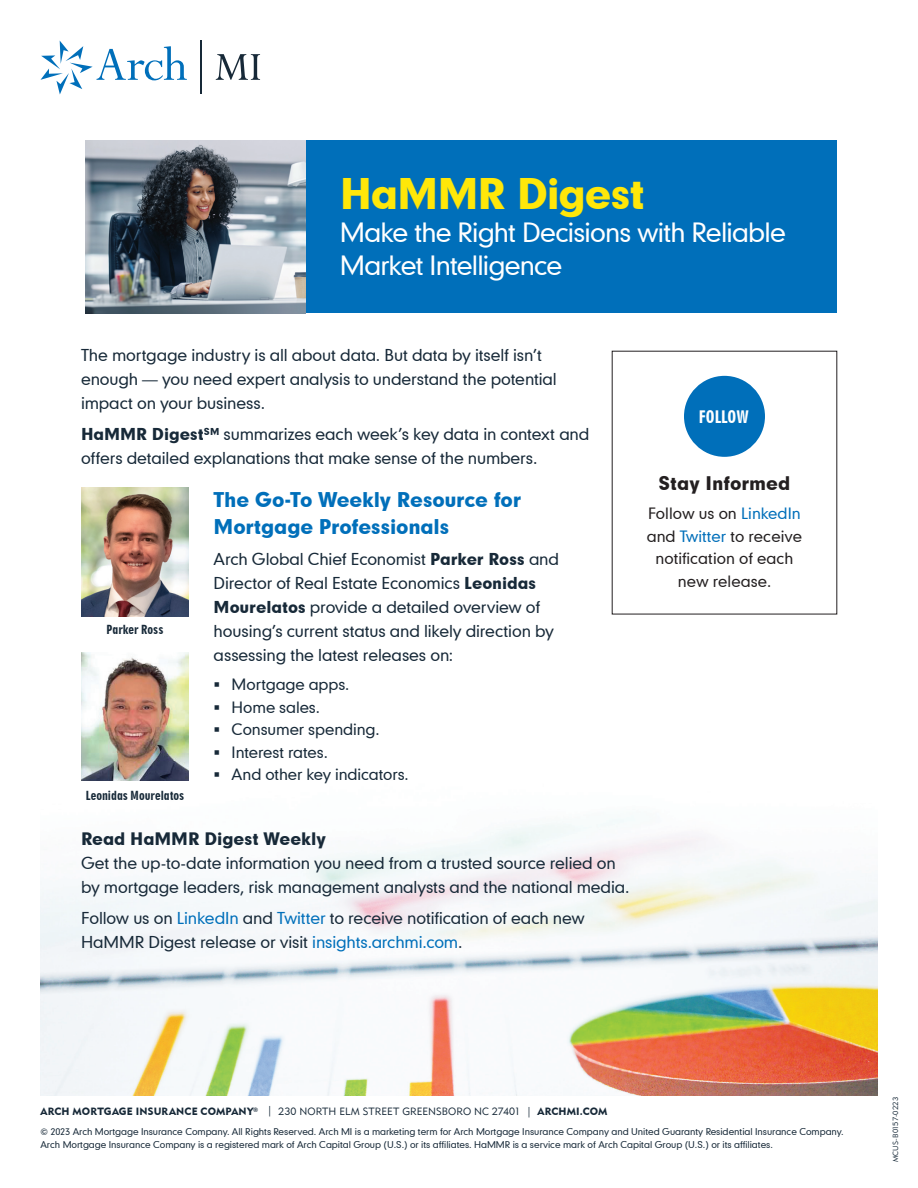
<style>
.page{position:relative;width:918px;height:1188px;background:#fff}
.page>*{position:absolute;margin:0;border:0;box-sizing:border-box;transform-origin:0 0}
.t1{font:40.5px "Geometric 706 BT Black B";letter-spacing:-.03em;color:#ffe709}
.t2{font:25.5px/33px "Geometric 706 BT Medium B";letter-spacing:-.035em;color:#fff}
.t3{font:19.5px/27px "Geometric 706 BT Black B";letter-spacing:-.015em;color:#006fba}
.t4{font:18px "Geometric 706 BT Black B";color:#231f20}
.t5{font:16.5px "Geometric 706 BT Black B";letter-spacing:-.01em;color:#172938}
.t6{font:16.5px "Geometric 706 BT Black Condensed B";color:#fff}
.t7{font:15.75px/24px "Geometric 706 BT Medium B";letter-spacing:-.01em;color:#172938}
.t8{font:15px/22.5px "Geometric 706 BT Medium B";letter-spacing:-.005em;color:#172938}
.t9{font:15px/22.5px "Geometric 706 BT Medium B";color:#231f20;text-align:center}
.t10{font:12px "Geometric 706 BT Black Condensed B";color:#172938}
.t11{font:10.5px "Geometric 415 BT Black A";letter-spacing:.015em;color:#172938}
.t12{font:9px/12.8px "Geometric 706 BT Medium B";letter-spacing:-.005em;color:#172938}
.t13{font:7.5px "Geometric 415 BT Lite A";letter-spacing:.01em;color:#172938}
.s1{font-family:"Geometric 706 BT Black B"}
.s2{color:#006fba}
.s3{font-family:"Geometric 415 BT Lite A"}
</style>
<div class="page">
<svg style="left:40px;top:41px;width:147px;height:54px"></svg>
<hr style="left:201px;top:40px;width:1px;height:54px;background:#172938">
<svg style="left:216px;top:54px;width:44px;height:26px"></svg>
<hr style="left:40px;top:1095px;width:838px;height:1px;background:#172938">
<img style="left:40px;top:313px;width:838px;height:782px">
<div style="left:306px;top:140px;width:531px;height:173px;background:#006fba"></div>
<img style="left:85px;top:140px;width:221px;height:173px">
<img style="left:81px;top:488px;width:108px;height:128px">
<img style="left:81px;top:652px;width:108px;height:129px">
<div style="left:684px;top:376px;width:81px;height:81px;background:#006fba;border-radius:50%"></div>
<svg style="left:215px;top:682px;width:4px;height:5px"></svg>
<svg style="left:215px;top:705px;width:4px;height:4px"></svg>
<svg style="left:215px;top:727px;width:4px;height:5px"></svg>
<svg style="left:215px;top:750px;width:4px;height:4px"></svg>
<svg style="left:215px;top:772px;width:4px;height:5px"></svg>
<h1 class="t1" style="left:340px;top:166px;width:307px">HaMMR Digest</h1>
<h2 class="t2" style="left:340px;top:215px;width:448px">Make the Right Decisions with Reliable<br>Market Intelligence</h2>
<p class="t7" style="left:81px;top:343px;width:477px">The mortgage industry is all about data. But data by itself isn’t enough — you need expert analysis to understand the potential impact on your business.</p>
<p class="t7" style="left:81px;top:422px;width:510px"><span class="s1">HaMMR Digest</span><sup>SM</sup> summarizes each week’s key data in context and offers detailed explanations that make sense of the numbers.</p>
<p class="t10" style="left:107px;top:623px;width:58px">Parker Ross</p>
<p class="t10" style="left:86px;top:788px;width:100px">Leonidas Mourelatos</p>
<p class="t3" style="left:214px;top:486px;width:309px">The Go-To Weekly Resource for<br>Mortgage Professionals</p>
<p class="t7" style="left:214px;top:547px;width:347px">Arch Global Chief Economist <span class="s1">Parker Ross</span> and Director of Real Estate Economics <span class="s1">Leonidas Mourelatos</span> provide a detailed overview of housing’s current status and likely direction by assessing the latest releases on:</p>
<p class="t8" style="left:232px;top:673px;width:179px">Mortgage apps.<br>Home sales.<br>Consumer spending.<br>Interest rates.<br>And other key indicators.</p>
<p class="t5" style="left:81px;top:827px;width:246px">Read HaMMR Digest Weekly</p>
<p class="t7" style="left:81px;top:851px;width:550px">Get the up-to-date information you need from a trusted source relied on by mortgage leaders, risk management analysts and the national media.</p>
<p class="t7" style="left:81px;top:905px;width:505px">Follow us on <span class="s2">LinkedIn</span> and <span class="s2">Twitter</span> to receive notification of each new<br>HaMMR Digest release or visit <span class="s2">insights.archmi.com</span>.</p>
<p class="t6" style="left:699px;top:407px;width:51px">FOLLOW</p>
<p class="t4" style="left:659px;top:471px;width:133px">Stay Informed</p>
<p class="t9" style="left:647px;top:502px;width:157px">Follow us on <span class="s2">LinkedIn </span>and <span class="s2">Twitter</span> to receive notification of each new release.</p>
<p class="t11" style="left:40px;top:1105px;width:569px">ARCH MORTGAGE INSURANCE COMPANY<sup>®</sup> <span class="s3">| 230 NORTH ELM STREET GREENSBORO NC 27401 |</span> ARCHMI.COM</p>
<p class="t12" style="left:40px;top:1125px;width:805px">© 2023 Arch Mortgage Insurance Company. All Rights Reserved. Arch MI is a marketing term for Arch Mortgage Insurance Company and United Guaranty Residential Insurance Company.<br>Arch Mortgage Insurance Company is a registered mark of Arch Capital Group (U.S.) or its affiliates. HaMMR is a service mark of Arch Capital Group (U.S.) or its affiliates.</p>
<p class="t13" style="left:891px;top:1162px;width:66px;rotate:-90deg">MCUS-B0157-0223</p>
</div>
